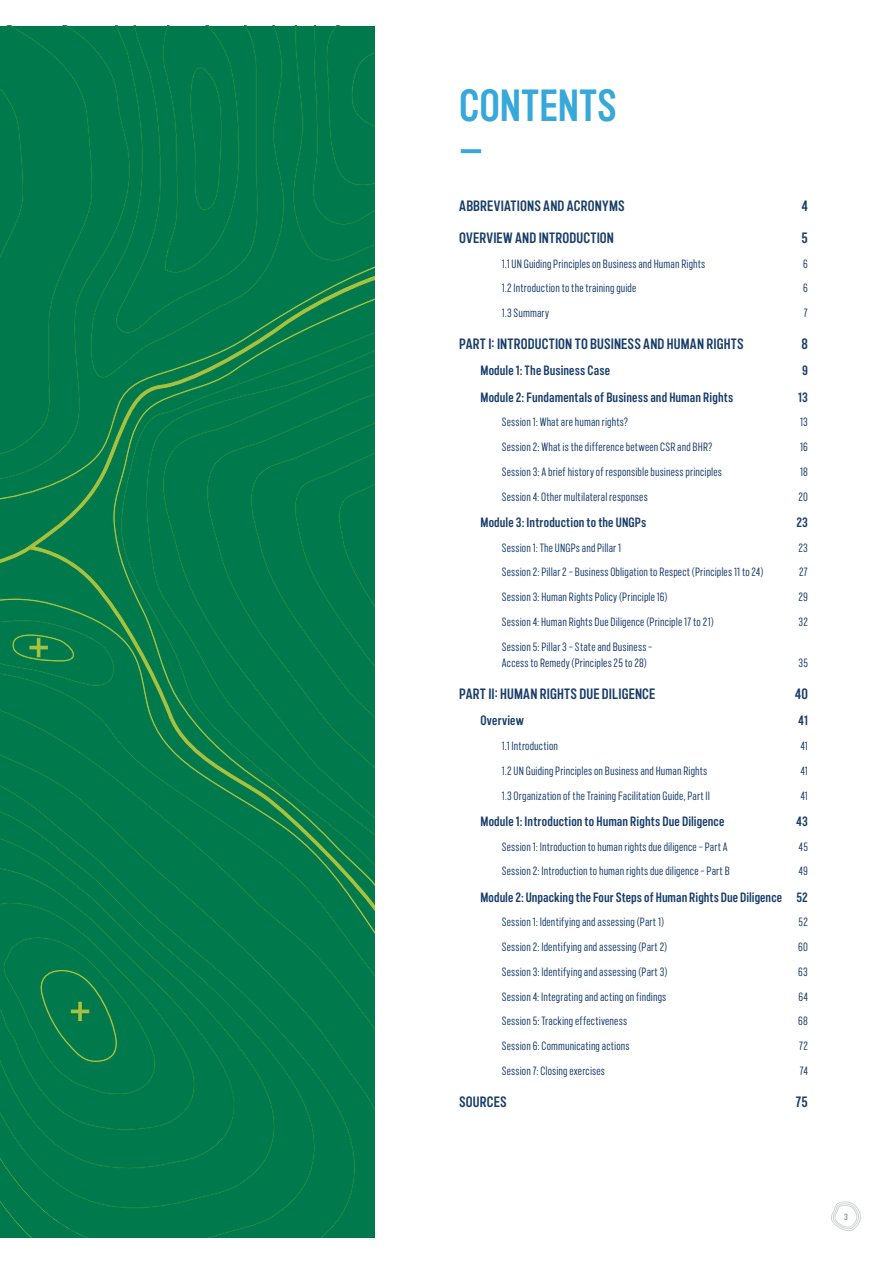
<style>
.page{position:relative;width:893px;height:1263px;background:#fff}
.page>*{position:absolute;margin:0;border:0;box-sizing:border-box;transform-origin:0 0}
.t1{font:700 45px/45px "Marsden Cm Semi";color:#37a8da}
.t2{font:700 15px "Marsden Cm Semi";letter-spacing:.01em;color:#183d6b}
.t3{font:700 13.5px "Marsden Cm Semi";letter-spacing:.01em;color:#183d6b}
.t4{font:12px/16.2px "Marsden Cm Regular";letter-spacing:.015em;color:#183d6b}
.t5{font:700 9px "Marsden Cm Semi";color:#939598}
</style>
<div class="page">
<div style="left:0;top:26px;width:374px;height:1211px;background:#00794c"></div>
<svg style="left:29px;top:638px;width:19px;height:19px"></svg>
<svg style="left:71px;top:1002px;width:18px;height:19px"></svg>
<svg style="left:831px;top:1201px;width:30px;height:31px"></svg>
<h1 class="t1" style="left:459px;top:84px;width:159px">CONTENTS —</h1>
<p class="t2" style="left:459px;top:198px;width:167px">ABBREVIATIONS AND ACRONYMS</p>
<p class="t2" style="left:802px;top:198px;width:8px">4</p>
<p class="t2" style="left:459px;top:230px;width:156px">OVERVIEW AND INTRODUCTION</p>
<p class="t2" style="left:802px;top:230px;width:8px">5</p>
<p class="t4" style="left:502px;top:256px;width:205px">1.1 UN Guiding Principles on Business and Human Rights</p>
<p class="t4" style="left:803px;top:256px;width:6px">6</p>
<p class="t4" style="left:502px;top:280px;width:136px">1.2 Introduction to the training guide</p>
<p class="t4" style="left:803px;top:280px;width:6px">6</p>
<p class="t4" style="left:502px;top:305px;width:49px">1.3 Summary</p>
<p class="t4" style="left:804px;top:305px;width:6px">7</p>
<p class="t2" style="left:459px;top:336px;width:286px">PART I: INTRODUCTION TO BUSINESS AND HUMAN RIGHTS</p>
<p class="t2" style="left:801px;top:336px;width:8px">8</p>
<p class="t3" style="left:480px;top:364px;width:131px">Module 1: The Business Case</p>
<p class="t3" style="left:802px;top:364px;width:7px">9</p>
<p class="t3" style="left:480px;top:390px;width:254px">Module 2: Fundamentals of Business and Human Rights</p>
<p class="t3" style="left:798px;top:390px;width:11px">13</p>
<p class="t4" style="left:502px;top:414px;width:128px">Session 1: What are human rights?</p>
<p class="t4" style="left:800px;top:414px;width:9px">13</p>
<p class="t4" style="left:502px;top:439px;width:212px">Session 2: What is the difference between CSR and BHR?</p>
<p class="t4" style="left:800px;top:439px;width:9px">16</p>
<p class="t4" style="left:502px;top:464px;width:222px">Session 3: A brief history of responsible business principles</p>
<p class="t4" style="left:800px;top:464px;width:9px">18</p>
<p class="t4" style="left:502px;top:489px;width:148px">Session 4: Other multilateral responses</p>
<p class="t4" style="left:798px;top:489px;width:11px">20</p>
<p class="t3" style="left:480px;top:515px;width:167px">Module 3: Introduction to the UNGPs</p>
<p class="t3" style="left:796px;top:515px;width:13px">23</p>
<p class="t4" style="left:502px;top:540px;width:121px">Session 1: The UNGPs and Pillar 1</p>
<p class="t4" style="left:798px;top:540px;width:11px">23</p>
<p class="t4" style="left:502px;top:564px;width:263px">Session 2: Pillar 2 – Business Obligation to Respect (Principles 11 to 24)</p>
<p class="t4" style="left:799px;top:564px;width:10px">27</p>
<p class="t4" style="left:502px;top:589px;width:167px">Session 3: Human Rights Policy (Principle 16)</p>
<p class="t4" style="left:798px;top:589px;width:11px">29</p>
<p class="t4" style="left:502px;top:614px;width:214px">Session 4: Human Rights Due Diligence (Principle17 to 21)</p>
<p class="t4" style="left:798px;top:614px;width:11px">32</p>
<p class="t4" style="left:502px;top:639px;width:152px">Session 5: Pillar 3 – State and Business –<br>Access to Remedy (Principles 25 to 28)</p>
<p class="t4" style="left:798px;top:655px;width:11px">35</p>
<p class="t2" style="left:459px;top:686px;width:198px">PART II: HUMAN RIGHTS DUE DILIGENCE</p>
<p class="t2" style="left:795px;top:686px;width:15px">40</p>
<p class="t3" style="left:480px;top:713px;width:45px">Overview</p>
<p class="t3" style="left:798px;top:713px;width:11px">41</p>
<p class="t4" style="left:502px;top:738px;width:58px">1.1 Introduction</p>
<p class="t4" style="left:800px;top:738px;width:9px">41</p>
<p class="t4" style="left:502px;top:763px;width:207px">1.2 UN Guiding Principles on Business and Human Rights</p>
<p class="t4" style="left:800px;top:763px;width:9px">41</p>
<p class="t4" style="left:502px;top:787px;width:210px">1.3 Organization of the Training Facilitation Guide, Part II</p>
<p class="t4" style="left:800px;top:787px;width:9px">41</p>
<p class="t3" style="left:480px;top:814px;width:245px">Module 1: Introduction to Human Rights Due Diligence</p>
<p class="t3" style="left:796px;top:814px;width:13px">43</p>
<p class="t4" style="left:502px;top:838px;width:228px">Session 1: Introduction to human rights due diligence – Part A</p>
<p class="t4" style="left:798px;top:838px;width:11px">45</p>
<p class="t4" style="left:502px;top:863px;width:229px">Session 2: Introduction to human rights due diligence – Part B</p>
<p class="t4" style="left:798px;top:863px;width:11px">49</p>
<p class="t3" style="left:480px;top:890px;width:329px">Module 2: Unpacking the Four Steps of Human Rights Due Diligence 52</p>
<p class="t4" style="left:502px;top:914px;width:164px">Session 1: Identifying and assessing (Part 1)</p>
<p class="t4" style="left:799px;top:914px;width:11px">52</p>
<p class="t4" style="left:502px;top:939px;width:167px">Session 2: Identifying and assessing (Part 2)</p>
<p class="t4" style="left:798px;top:939px;width:11px">60</p>
<p class="t4" style="left:502px;top:964px;width:167px">Session 3: Identifying and assessing (Part 3)</p>
<p class="t4" style="left:798px;top:964px;width:11px">63</p>
<p class="t4" style="left:502px;top:988px;width:166px">Session 4: Integrating and acting on findings</p>
<p class="t4" style="left:798px;top:988px;width:11px">64</p>
<p class="t4" style="left:502px;top:1013px;width:127px">Session 5: Tracking effectiveness</p>
<p class="t4" style="left:798px;top:1013px;width:11px">68</p>
<p class="t4" style="left:502px;top:1038px;width:129px">Session 6: Communicating actions</p>
<p class="t4" style="left:799px;top:1038px;width:10px">72</p>
<p class="t4" style="left:502px;top:1063px;width:105px">Session 7: Closing exercises</p>
<p class="t4" style="left:800px;top:1063px;width:10px">74</p>
<p class="t2" style="left:459px;top:1094px;width:49px">SOURCES</p>
<p class="t2" style="left:796px;top:1094px;width:13px">75</p>
<p class="t5" style="left:844px;top:1212px;width:5px">3</p>
</div>
